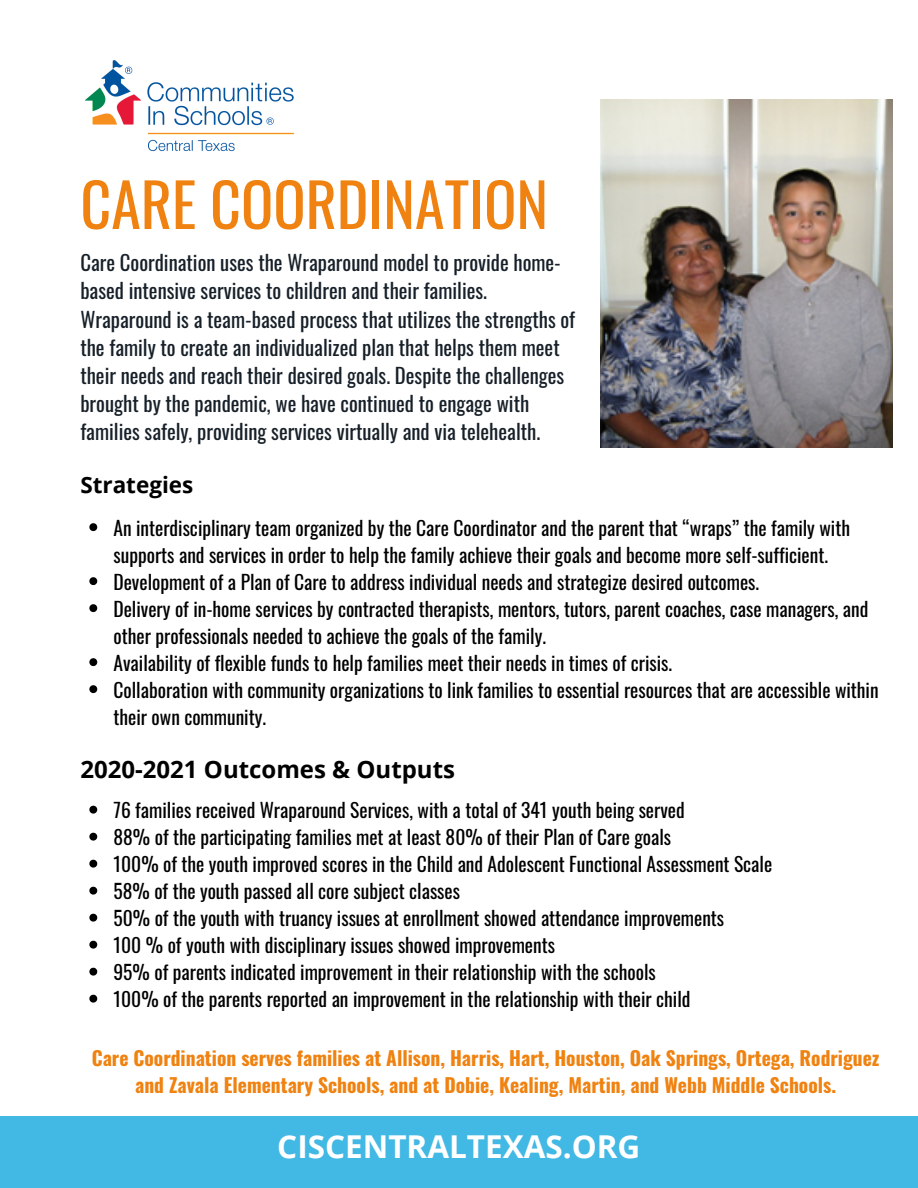
<style>
.page{position:relative;width:918px;height:1188px;background:#fff}
.page>*{position:absolute;margin:0;border:0;box-sizing:border-box;transform-origin:0 0}
.t1{font:60px "Oswald";color:#ef8210}
.t2{font:700 31.5px "Open Sans";color:#fff}
.t3{font:700 24px "Open Sans";color:#000}
.t4{font:700 22.5px "Open Sans";color:#000}
.t5{font:20.7px/28.2px "Oswald";color:#172029}
.t6{font:19.5px/27px "Oswald";color:#000}
.t7{font:700 19.5px/27px "Oswald";color:#ef8210;text-align:center}
</style>
<div class="page">
<div style="left:0;top:1116px;width:918px;height:72px;background:#42b8e4"></div>
<img style="left:601px;top:99px;width:291px;height:349px">
<svg style="left:89px;top:523px;width:8px;height:8px"></svg>
<svg style="left:89px;top:577px;width:8px;height:8px"></svg>
<svg style="left:89px;top:604px;width:8px;height:8px"></svg>
<svg style="left:89px;top:658px;width:8px;height:8px"></svg>
<svg style="left:89px;top:685px;width:8px;height:8px"></svg>
<img style="left:86px;top:60px;width:208px;height:91px">
<svg style="left:89px;top:806px;width:8px;height:8px"></svg>
<svg style="left:89px;top:833px;width:8px;height:8px"></svg>
<svg style="left:89px;top:860px;width:8px;height:8px"></svg>
<svg style="left:89px;top:887px;width:8px;height:8px"></svg>
<svg style="left:89px;top:914px;width:8px;height:8px"></svg>
<svg style="left:89px;top:941px;width:8px;height:8px"></svg>
<svg style="left:89px;top:968px;width:8px;height:8px"></svg>
<svg style="left:89px;top:995px;width:8px;height:8px"></svg>
<p class="t1" style="left:80px;top:157px;width:469px">CARE COORDINATION</p>
<p class="t5" style="left:80px;top:248px;width:496px">Care Coordination uses the Wraparound model to provide home&shy;based intensive services to children and their families.<br>Wraparound is a team-based process that utilizes the strengths of the family to create an individualized plan that helps them meet their needs and reach their desired goals. Despite the challenges brought by the pandemic, we have continued to engage with families safely, providing services virtually and via telehealth.</p>
<p class="t4" style="left:80px;top:469px;width:114px">Strategies</p>
<p class="t6" style="left:114px;top:513px;width:738px">An interdisciplinary team organized by the Care Coordinator and the parent that “wraps” the family with supports and services in order to help the family achieve their goals and become more self-sufficient.</p>
<p class="t6" style="left:114px;top:567px;width:647px">Development of a Plan of Care to address individual needs and strategize desired outcomes.</p>
<p class="t6" style="left:114px;top:594px;width:756px">Delivery of in-home services by contracted therapists, mentors, tutors, parent coaches, case managers, and other professionals needed to achieve the goals of the family.</p>
<p class="t6" style="left:114px;top:648px;width:560px">Availability of flexible funds to help families meet their needs in times of crisis.</p>
<p class="t6" style="left:114px;top:675px;width:767px">Collaboration with community organizations to link families to essential resources that are accessible within their own community.</p>
<p class="t3" style="left:80px;top:752px;width:376px">2020-2021 Outcomes &amp; Outputs</p>
<p class="t6" style="left:114px;top:796px;width:573px">76 families received Wraparound Services, with a total of 341 youth being served</p>
<p class="t6" style="left:114px;top:823px;width:559px">88% of the participating families met at least 80% of their Plan of Care goals</p>
<p class="t6" style="left:114px;top:850px;width:660px">100% of the youth improved scores in the Child and Adolescent Functional Assessment Scale</p>
<p class="t6" style="left:114px;top:877px;width:348px">58% of the youth passed all core subject classes</p>
<p class="t6" style="left:114px;top:904px;width:612px">50% of the youth with truancy issues at enrollment showed attendance improvements</p>
<p class="t6" style="left:114px;top:931px;width:443px">100 % of youth with disciplinary issues showed improvements</p>
<p class="t6" style="left:114px;top:958px;width:544px">95% of parents indicated improvement in their relationship with the schools</p>
<p class="t6" style="left:114px;top:985px;width:579px">100% of the parents reported an improvement in the relationship with their child</p>
<p class="t7" style="left:92px;top:1043px;width:789px">Care Coordination serves families at Allison, Harris, Hart, Houston, Oak Springs, Ortega, Rodriguez and Zavala Elementary Schools, and at Dobie, Kealing, Martin, and Webb Middle Schools.</p>
<p class="t2" style="left:277px;top:1125px;width:365px">CISCENTRALTEXAS.ORG</p>
</div>
